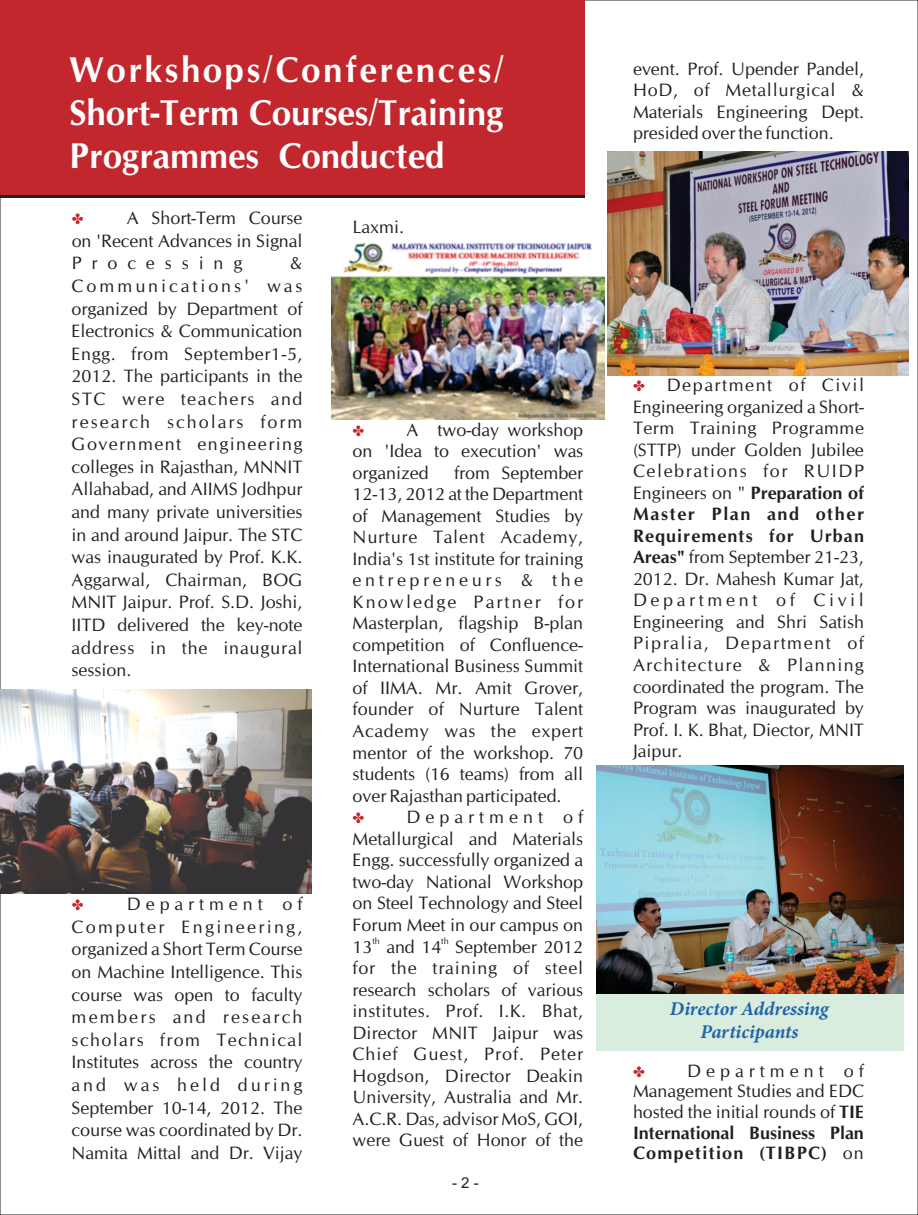
<style>
.page{position:relative;width:918px;height:1215px;background:#fff}
.page>*{position:absolute;margin:0;border:0;box-sizing:border-box;transform-origin:0 0}
.t1{font:700 36px/43px "CG Omega";color:#fff;text-align:justify}
.t2{font:italic 700 19.5px/22.8px "Minion Pro";color:#2263ab;text-align:center}
.t3{font:18px/21.5px "CG Omega";color:#231f20;text-align:justify}
.t4{font:15px "Arial";color:#231f20}
.t5{font:9px "CG Omega";color:#231f20}
.s1{font-weight:700}
</style>
<div class="page">
<div style="left:0;top:0;width:585px;height:195px;background:#c1272d"></div>
<img style="left:0;top:689px;width:312px;height:204px">
<img style="left:596px;top:765px;width:308px;height:229px">
<div style="left:596px;top:994px;width:308px;height:56px;background:#d8eddd"></div>
<img style="left:608px;top:151px;width:301px;height:224px">
<img style="left:331px;top:242px;width:274px;height:177px">
<h1 class="t1" style="left:69px;top:51px;width:436px">Workshops/Conferences/ Short-Term Courses/Training Programmes Conducted</h1>
<p class="t3" style="left:72px;top:208px;width:232px;line-height:22.6px;text-indent:55px">A Short-Term Course on 'Recent Advances in Signal Processing</p>
<p class="t3" style="left:72px;top:253px;width:232px;line-height:22.6px;text-indent:218px">&amp; Communications' was organized by Department of Electronics &amp; Communication Engg. from September1-5, 2012. The participants in the STC were teachers and research scholars form Government engineering colleges in Rajasthan, MNNIT Allahabad, and AIIMS Jodhpur and many private universities in and around Jaipur. The STC was inaugurated by Prof. K.K.<br>Aggarwal, Chairman, BOG MNIT Jaipur. Prof. S.D. Joshi, IITD delivered the key-note address in the inaugural session.</p>
<p class="t3" style="left:72px;top:894px;width:232px;line-height:22.6px;text-indent:55px">Department of Computer Engineering, organized a Short Term Course on Machine Intelligence. This course was open to faculty members and research scholars from Technical Institutes across the country and was held during September 10-14, 2012. The course was coordinated by Dr.<br>Namita Mittal and Dr. Vijay</p>
<p class="t3" style="left:353px;top:218px;width:53px">Laxmi.</p>
<p class="t3" style="left:353px;top:420px;width:232px;text-indent:54px">A two-day workshop on 'Idea to execution' was organized</p>
<p class="t3" style="left:353px;top:463px;width:232px;text-indent:102px">from September 12-13, 2012 at the Department of Management Studies by Nurture Talent Academy, India's 1st institute for training entrepreneurs &amp; the Knowledge Partner for Masterplan, flagship B-plan competition of Confluence-International Business Summit of IIMA. Mr. Amit Grover, founder of Nurture Talent Academy was the expert mentor of the workshop. 70 students (16 teams) from all over Rajasthan participated.</p>
<p class="t3" style="left:353px;top:808px;width:232px;text-indent:54px">Department of Metallurgical and Materials Engg. successfully organized a two-day National Workshop on Steel Technology and Steel Forum Meet in our campus on</p>
<p class="t5" style="left:372px;top:937px;width:9px">th</p>
<p class="t5" style="left:441px;top:937px;width:9px">th</p>
<p class="t3" style="left:352px;top:937px;width:232px">13 and 14 September 2012 for the training of steel research scholars of various institutes. Prof. I.K. Bhat, Director MNIT Jaipur was Chief Guest, Prof. Peter Hogdson, Director Deakin University, Australia and Mr.<br>A.C.R. Das, advisor MoS, GOI, were Guest of Honor of the</p>
<p class="t4" style="left:452px;top:1177px;width:28px">- 2 -</p>
<p class="t3" style="left:633px;top:59px;width:232px">event. Prof. Upender Pandel, HoD, of Metallurgical &amp; Materials Engineering Dept. presided over the function.</p>
<p class="t3" style="left:633px;top:376px;width:232px;text-indent:34px">Department of Civil Engineering organized a Short-Term Training Programme (STTP) under Golden Jubilee Celebrations for RUIDP Engineers on " <span class="s1">Preparation of Master Plan and other Requirements for Urban Areas"</span> from September 21-23, 2012. Dr. Mahesh Kumar Jat, Department of Civil Engineering and Shri Satish Pipralia, Department of Architecture &amp; Planning coordinated the program. The Program was inaugurated by Prof. I. K. Bhat, Diector, MNIT Jaipur.</p>
<p class="t2" style="left:670px;top:999px;width:160px">Director Addressing<br>Participants</p>
<p class="t3" style="left:633px;top:1061px;width:232px;line-height:20.7px;text-indent:54px">Department of Management Studies and EDC hosted the initial rounds of <span class="s1">TIE International Business Plan Competition (TIBPC)</span> on</p>
</div>
